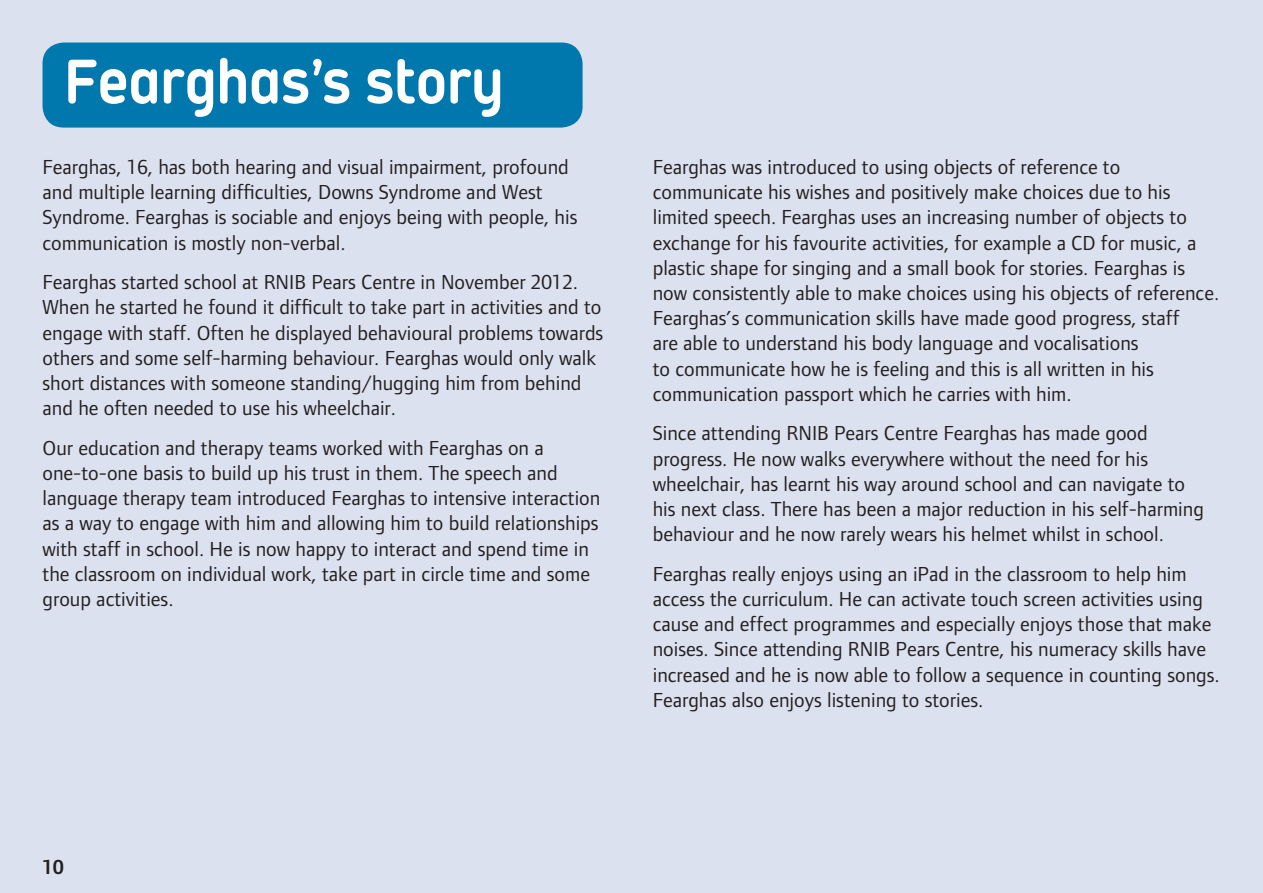
<style>
.page{position:relative;width:1263px;height:893px;background:#dce1ef}
.page>*{position:absolute;margin:0;border:0;box-sizing:border-box;transform-origin:0 0}
.t1{font:69px "RNIB Headline";color:#fff}
.t2{font:21px/25.2px "Foundry Form Sans";color:#231f20}
.t3{font:600 21px "Foundry Form Sans";color:#231f20}
</style>
<div class="page">
<div style="left:43px;top:43px;width:540px;height:85px;background:#0078ae;border-radius:21px"></div>
<h1 class="t1" style="left:64px;top:43px;width:441px">Fearghas’s story</h1>
<p class="t2" style="left:43px;top:154px;width:536px">Fearghas, 16, has both hearing and visual impairment, profound and multiple learning difficulties, Downs Syndrome and West Syndrome. Fearghas is sociable and enjoys being with people, his communication is mostly non-verbal.</p>
<p class="t2" style="left:43px;top:269px;width:562px">Fearghas started school at RNIB Pears Centre in November 2012.<br>When he started he found it difficult to take part in activities and to engage with staff. Often he displayed behavioural problems towards others and some self-harming behaviour. Fearghas would only walk short distances with someone standing/hugging him from behind and he often needed to use his wheelchair.</p>
<p class="t2" style="left:43px;top:435px;width:559px">Our education and therapy teams worked with Fearghas on a one-to-one basis to build up his trust in them. The speech and language therapy team introduced Fearghas to intensive interaction as a way to engage with him and allowing him to build relationships with staff in school. He is now happy to interact and spend time in the classroom on individual work, take part in circle time and some group activities.</p>
<p class="t2" style="left:653px;top:154px;width:568px">Fearghas was introduced to using objects of reference to communicate his wishes and positively make choices due to his limited speech. Fearghas uses an increasing number of objects to exchange for his favourite activities, for example a CD for music, a plastic shape for singing and a small book for stories. Fearghas is now consistently able to make choices using his objects of reference.<br>Fearghas’s communication skills have made good progress, staff<br>are able to understand his body language and vocalisations<br>to communicate how he is feeling and this is all written in his communication passport which he carries with him.</p>
<p class="t2" style="left:653px;top:421px;width:553px">Since attending RNIB Pears Centre Fearghas has made good progress. He now walks everywhere without the need for his wheelchair, has learnt his way around school and can navigate to his next class. There has been a major reduction in his self-harming behaviour and he now rarely wears his helmet whilst in school.</p>
<p class="t2" style="left:653px;top:561px;width:569px">Fearghas really enjoys using an iPad in the classroom to help him access the curriculum. He can activate touch screen activities using cause and effect programmes and especially enjoys those that make noises. Since attending RNIB Pears Centre, his numeracy skills have increased and he is now able to follow a sequence in counting songs.<br>Fearghas also enjoys listening to stories.</p>
<p class="t3" style="left:43px;top:855px;width:23px">10</p>
</div>
